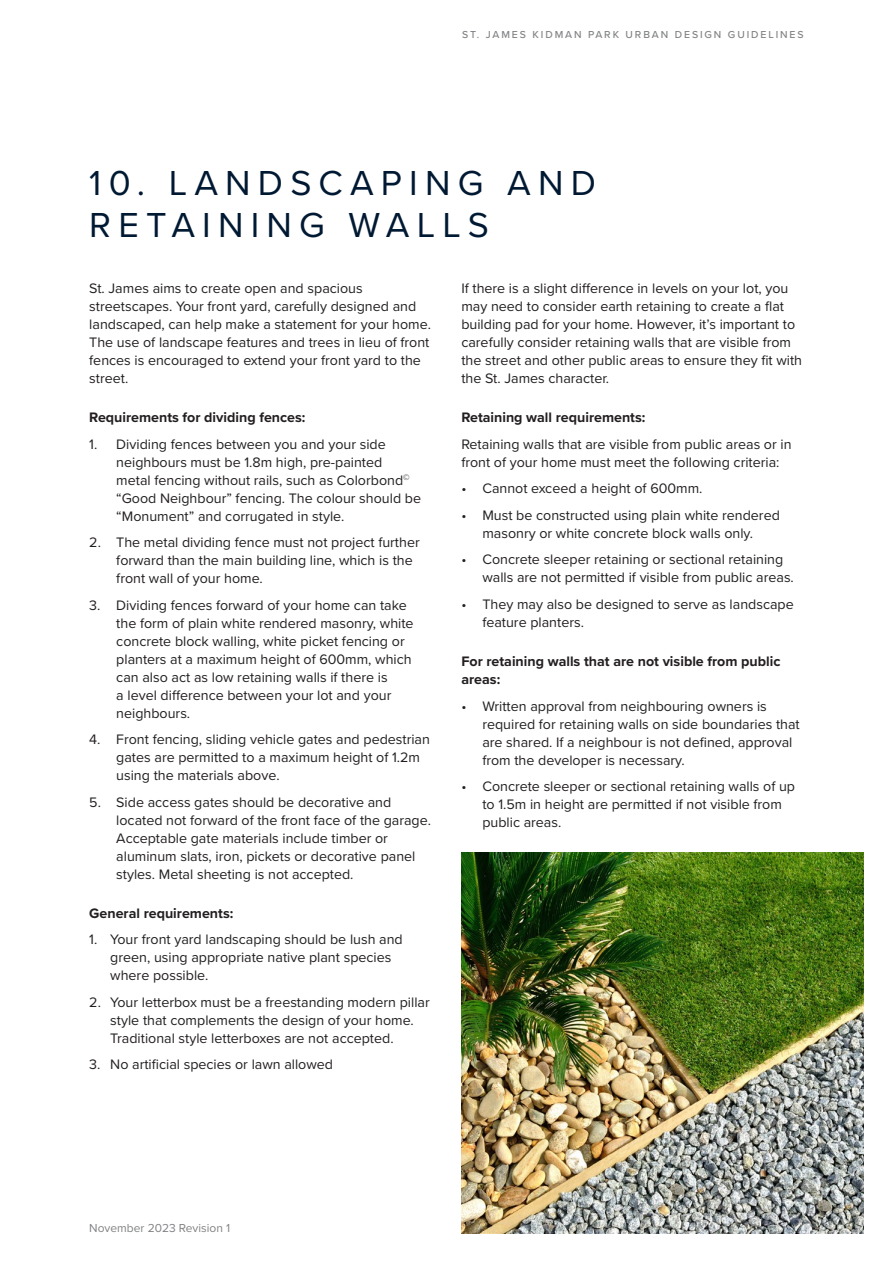
<style>
.page{position:relative;width:893px;height:1263px;background:#fff}
.page>*{position:absolute;margin:0;border:0;box-sizing:border-box;transform-origin:0 0}
.t1{font:36px/42px "Proxima Nova";letter-spacing:.2em;color:#001932}
.secondary_heading{font:14.25px/18px "Proxima Nova";color:#231f20}
.secondary_heading-2{font:700 14.25px/18px "Proxima Nova";color:#231f20}
.t2{font:12px "Proxima Nova";color:#808285}
.primary_heading{font:500 10.5px "Proxima Nova";letter-spacing:.18em;color:#808285}
</style>
<div class="page">
<img style="left:461px;top:852px;width:402px;height:381px">
<p class="primary_heading" style="left:462px;top:27px;width:343px">ST. JAMES KIDMAN PARK URBAN DESIGN GUIDELINES</p>
<p class="t1" style="left:89px;top:160px;width:508px">10. LANDSCAPING AND<br>RETAINING WALLS</p>
<p class="secondary_heading" style="left:89px;top:278px;width:343px">St. James aims to create open and spacious streetscapes. Your front yard, carefully designed and landscaped, can help make a statement for your home.<br>The use of landscape features and trees in lieu of front fences is encouraged to extend your front yard to the street.</p>
<p class="secondary_heading-2" style="left:89px;top:408px;width:218px">Requirements for dividing fences:</p>
<p class="secondary_heading" style="left:116px;top:434px;width:306px;text-indent:-27px">1. Dividing fences between you and your side neighbours must be 1.8m high, pre-painted<br>metal fencing without rails, such as Colorbond<sup>© </sup>“Good Neighbour” fencing. The colour should be “Monument” and corrugated in style.</p>
<p class="secondary_heading" style="left:116px;top:533px;width:305px;text-indent:-27px">2. The metal dividing fence must not project further forward than the main building line, which is the front wall of your home.</p>
<p class="secondary_heading" style="left:116px;top:595px;width:299px;text-indent:-27px">3. Dividing fences forward of your home can take the form of plain white rendered masonry, white concrete block walling, white picket fencing or planters at a maximum height of 600mm, which can also act as low retaining walls if there is<br>a level difference between your lot and your neighbours.</p>
<p class="secondary_heading" style="left:116px;top:730px;width:315px;text-indent:-27px">4. Front fencing, sliding vehicle gates and pedestrian gates are permitted to a maximum height of 1.2m using the materials above.</p>
<p class="secondary_heading" style="left:116px;top:792px;width:316px;text-indent:-27px">5. Side access gates should be decorative and located not forward of the front face of the garage.<br>Acceptable gate materials include timber or aluminum slats, iron, pickets or decorative panel styles. Metal sheeting is not accepted.</p>
<p class="secondary_heading-2" style="left:89px;top:904px;width:146px">General requirements:</p>
<p class="secondary_heading" style="left:110px;top:930px;width:294px;text-indent:-21px">1. Your front yard landscaping should be lush and green, using appropriate native plant species where possible.</p>
<p class="secondary_heading" style="left:110px;top:992px;width:321px;text-indent:-21px">2. Your letterbox must be a freestanding modern pillar style that complements the design of your home.<br>Traditional style letterboxes are not accepted.</p>
<p class="secondary_heading" style="left:89px;top:1055px;width:245px">3. No artificial species or lawn allowed</p>
<p class="secondary_heading" style="left:461px;top:279px;width:342px">If there is a slight difference in levels on your lot, you may need to consider earth retaining to create a flat building pad for your home. However, it’s important to carefully consider retaining walls that are visible from the street and other public areas to ensure they fit with the St. James character.</p>
<p class="secondary_heading-2" style="left:461px;top:408px;width:186px">Retaining wall requirements:</p>
<p class="secondary_heading" style="left:461px;top:434px;width:332px">Retaining walls that are visible from public areas or in front of your home must meet the following criteria:</p>
<p class="secondary_heading" style="left:461px;top:479px;width:243px">• Cannot exceed a height of 600mm.</p>
<p class="secondary_heading" style="left:461px;top:505px;width:320px;text-align:center">• Must be constructed using plain white rendered masonry or white concrete block walls only.</p>
<p class="secondary_heading" style="left:482px;top:550px;width:313px;text-indent:-21px">• Concrete sleeper retaining or sectional retaining walls are not permitted if visible from public areas.</p>
<p class="secondary_heading" style="left:482px;top:594px;width:313px;text-indent:-21px">• They may also be designed to serve as landscape feature planters.</p>
<p class="secondary_heading-2" style="left:461px;top:652px;width:321px">For retaining walls that are not visible from public areas:</p>
<p class="secondary_heading" style="left:482px;top:696px;width:319px;text-indent:-21px">• Written approval from neighbouring owners is required for retaining walls on side boundaries that are shared. If a neighbour is not defined, approval from the developer is necessary.</p>
<p class="secondary_heading" style="left:482px;top:777px;width:314px;text-indent:-21px">• Concrete sleeper or sectional retaining walls of up to 1.5m in height are permitted if not visible from public areas.</p>
<p class="t2" style="left:89px;top:1219px;width:142px">November 2023 Revision 1</p>
</div>
